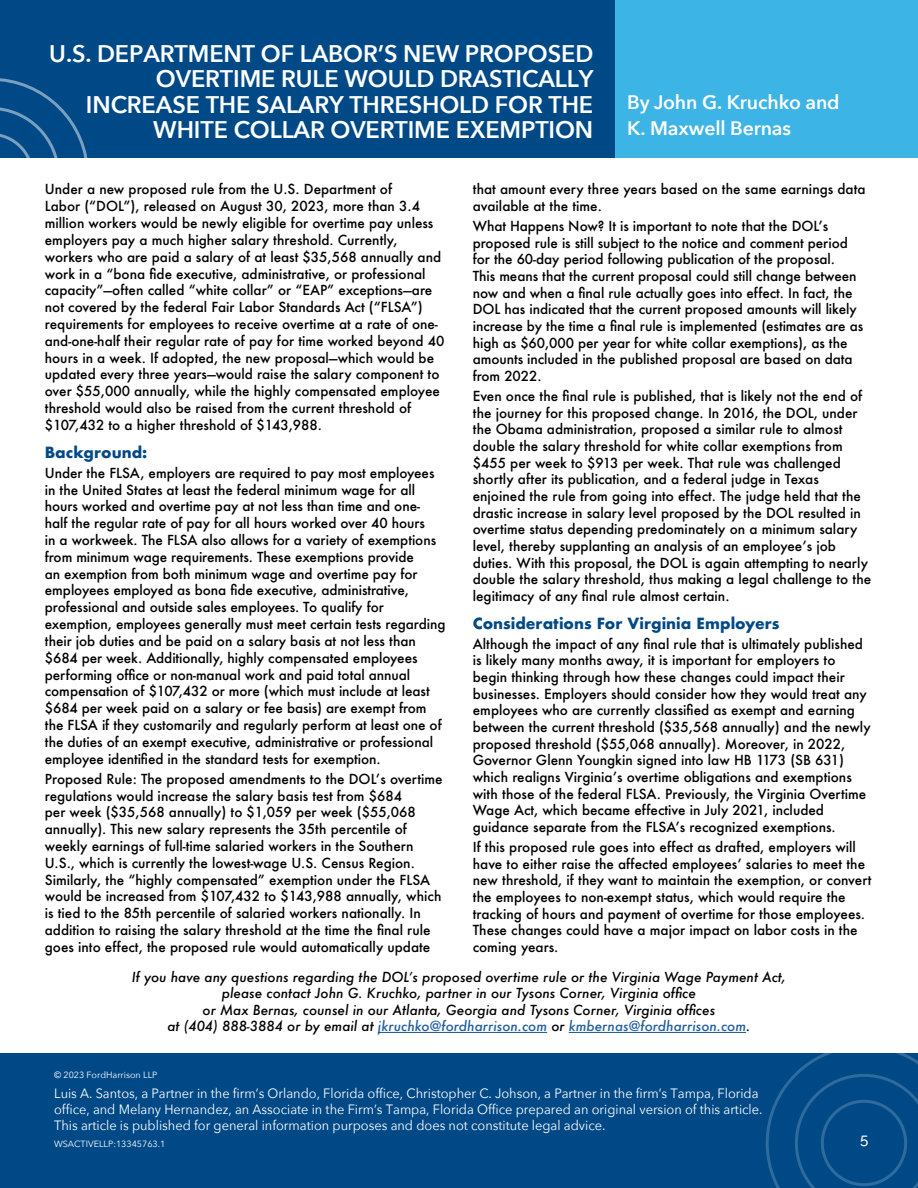
<style>
.page{position:relative;width:918px;height:1188px;background:#fff}
.page>*{position:absolute;margin:0;border:0;box-sizing:border-box;transform-origin:0 0}
.t1{font:600 24px/25.5px "Avenir Next";letter-spacing:-.005em;color:#fff;text-align:right}
.t2{font:600 19.5px/25.5px "Avenir Next";letter-spacing:-.01em;color:#fff}
.t3{font:700 15px "Futura";color:#004987}
.t4{font:500 15px "Raleway";color:#fff}
.t5{font:500 13.5px/16.8px "Futura";color:#000}
.t6{font:italic 500 13.5px/16.5px "Futura";color:#000;text-align:center}
.t7{font:13.5px/15.8px "Avenir Next";color:#fff;scale:.95 1}
.t8{font:9px "Avenir Next";color:#fff}
.s1{color:#215e9e}
</style>
<div class="page">
<div style="left:0;top:1053px;width:918px;height:135px;background:#004987"></div>
<div style="left:0;top:0;width:616px;height:158px;background:#004987"></div>
<svg style="left:0;top:78px;width:88px;height:80px"></svg>
<div style="left:615px;top:0;width:303px;height:158px;background:#3cb4e5"></div>
<hr style="left:378px;top:1032px;width:169px;height:1px;background:#215e9e">
<hr style="left:569px;top:1032px;width:177px;height:1px;background:#215e9e">
<svg style="left:766px;top:1053px;width:152px;height:135px"></svg>
<h1 class="t1" style="left:49px;top:40px;width:546px">U.S. DEPARTMENT OF LABOR’S NEW PROPOSED OVERTIME RULE WOULD DRASTICALLY INCREASE THE SALARY THRESHOLD FOR THE WHITE COLLAR OVERTIME EXEMPTION</h1>
<h2 class="t2" style="left:627px;top:89px;width:214px">By John G. Kruchko and<br>K. Maxwell Bernas</h2>
<p class="t5" style="left:45px;top:181px;width:401px">Under a new proposed rule from the U.S. Department of<br>Labor (“DOL”), released on August 30, 2023, more than 3.4 million workers would be newly eligible for overtime pay unless employers pay a much higher salary threshold. Currently, workers who are paid a salary of at least $35,568 annually and work in a “bona fide executive, administrative, or professional capacity”—often called “white collar” or “EAP” exceptions—are not covered by the federal Fair Labor Standards Act (“FLSA”) requirements for employees to receive overtime at a rate of one&shy;and-one-half their regular rate of pay for time worked beyond 40 hours in a week. If adopted, the new proposal—which would be updated every three years—would raise the salary component to over $55,000 annually, while the highly compensated employee threshold would also be raised from the current threshold of $107,432 to a higher threshold of $143,988.</p>
<p class="t3" style="left:45px;top:441px;width:104px">Background:</p>
<p class="t5" style="left:45px;top:464px;width:402px">Under the FLSA, employers are required to pay most employees in the United States at least the federal minimum wage for all hours worked and overtime pay at not less than time and one&shy;half the regular rate of pay for all hours worked over 40 hours<br>in a workweek. The FLSA also allows for a variety of exemptions from minimum wage requirements. These exemptions provide<br>an exemption from both minimum wage and overtime pay for employees employed as bona fide executive, administrative, professional and outside sales employees. To qualify for exemption, employees generally must meet certain tests regarding their job duties and be paid on a salary basis at not less than $684 per week. Additionally, highly compensated employees performing office or non-manual work and paid total annual compensation of $107,432 or more (which must include at least $684 per week paid on a salary or fee basis) are exempt from the FLSA if they customarily and regularly perform at least one of the duties of an exempt executive, administrative or professional employee identified in the standard tests for exemption.</p>
<p class="t5" style="left:45px;top:770px;width:399px">Proposed Rule: The proposed amendments to the DOL’s overtime regulations would increase the salary basis test from $684<br>per week ($35,568 annually) to $1,059 per week ($55,068 annually). This new salary represents the 35th percentile of weekly earnings of full-time salaried workers in the Southern U.S., which is currently the lowest-wage U.S. Census Region.<br>Similarly, the “highly compensated” exemption under the FLSA would be increased from $107,432 to $143,988 annually, which is tied to the 85th percentile of salaried workers nationally. In addition to raising the salary threshold at the time the final rule goes into effect, the proposed rule would automatically update</p>
<p class="t5" style="left:473px;top:181px;width:394px">that amount every three years based on the same earnings data available at the time.</p>
<p class="t5" style="left:473px;top:217px;width:392px">What Happens Now? It is important to note that the DOL’s proposed rule is still subject to the notice and comment period for the 60-day period following publication of the proposal.<br>This means that the current proposal could still change between now and when a final rule actually goes into effect. In fact, the DOL has indicated that the current proposed amounts will likely increase by the time a final rule is implemented (estimates are as high as $60,000 per year for white collar exemptions), as the amounts included in the published proposal are based on data from 2022.</p>
<p class="t5" style="left:473px;top:387px;width:400px">Even once the final rule is published, that is likely not the end of the journey for this proposed change. In 2016, the DOL, under the Obama administration, proposed a similar rule to almost double the salary threshold for white collar exemptions from $455 per week to $913 per week. That rule was challenged shortly after its publication, and a federal judge in Texas enjoined the rule from going into effect. The judge held that the drastic increase in salary level proposed by the DOL resulted in overtime status depending predominately on a minimum salary level, thereby supplanting an analysis of an employee’s job duties. With this proposal, the DOL is again attempting to nearly double the salary threshold, thus making a legal challenge to the legitimacy of any final rule almost certain.</p>
<p class="t3" style="left:473px;top:612px;width:308px">Considerations For Virginia Employers</p>
<p class="t5" style="left:473px;top:635px;width:399px">Although the impact of any final rule that is ultimately published is likely many months away, it is important for employers to begin thinking through how these changes could impact their businesses. Employers should consider how they would treat any employees who are currently classified as exempt and earning between the current threshold ($35,568 annually) and the newly proposed threshold ($55,068 annually). Moreover, in 2022, Governor Glenn Youngkin signed into law HB 1173 (SB 631) which realigns Virginia’s overtime obligations and exemptions with those of the federal FLSA. Previously, the Virginia Overtime Wage Act, which became effective in July 2021, included guidance separate from the FLSA’s recognized exemptions.</p>
<p class="t5" style="left:473px;top:838px;width:400px">If this proposed rule goes into effect as drafted, employers will have to either raise the affected employees’ salaries to meet the new threshold, if they want to maintain the exemption, or convert the employees to non-exempt status, which would require the tracking of hours and payment of overtime for those employees.<br>These changes could have a major impact on labor costs in the coming years.</p>
<p class="t6" style="left:132px;top:968px;width:656px">If you have any questions regarding the DOL’s proposed overtime rule or the Virginia Wage Payment Act, please contact John G. Kruchko, partner in our Tysons Corner, Virginia office<br>or Max Bernas, counsel in our Atlanta, Georgia and Tysons Corner, Virginia offices<br>at (404) 888-3884 or by email at <span class="s1">jkruchko@fordharrison.com</span> or <span class="s1">kmbernas@fordharrison.com</span>.</p>
<p class="t8" style="left:54px;top:1068px;width:105px">© 2023 FordHarrison LLP</p>
<p class="t7" style="left:54px;top:1085px;width:747px">Luis A. Santos, a Partner in the firm’s Orlando, Florida office, Christopher C. Johson, a Partner in the firm’s Tampa, Florida office, and Melany Hernandez, an Associate in the Firm’s Tampa, Florida Office prepared an original version of this article.<br>This article is published for general information purposes and does not constitute legal advice.</p>
<p class="t8" style="left:54px;top:1136px;width:113px">WSACTIVELLP:13345763.1</p>
<p class="t4" style="left:860px;top:1130px;width:10px">5</p>
</div>
